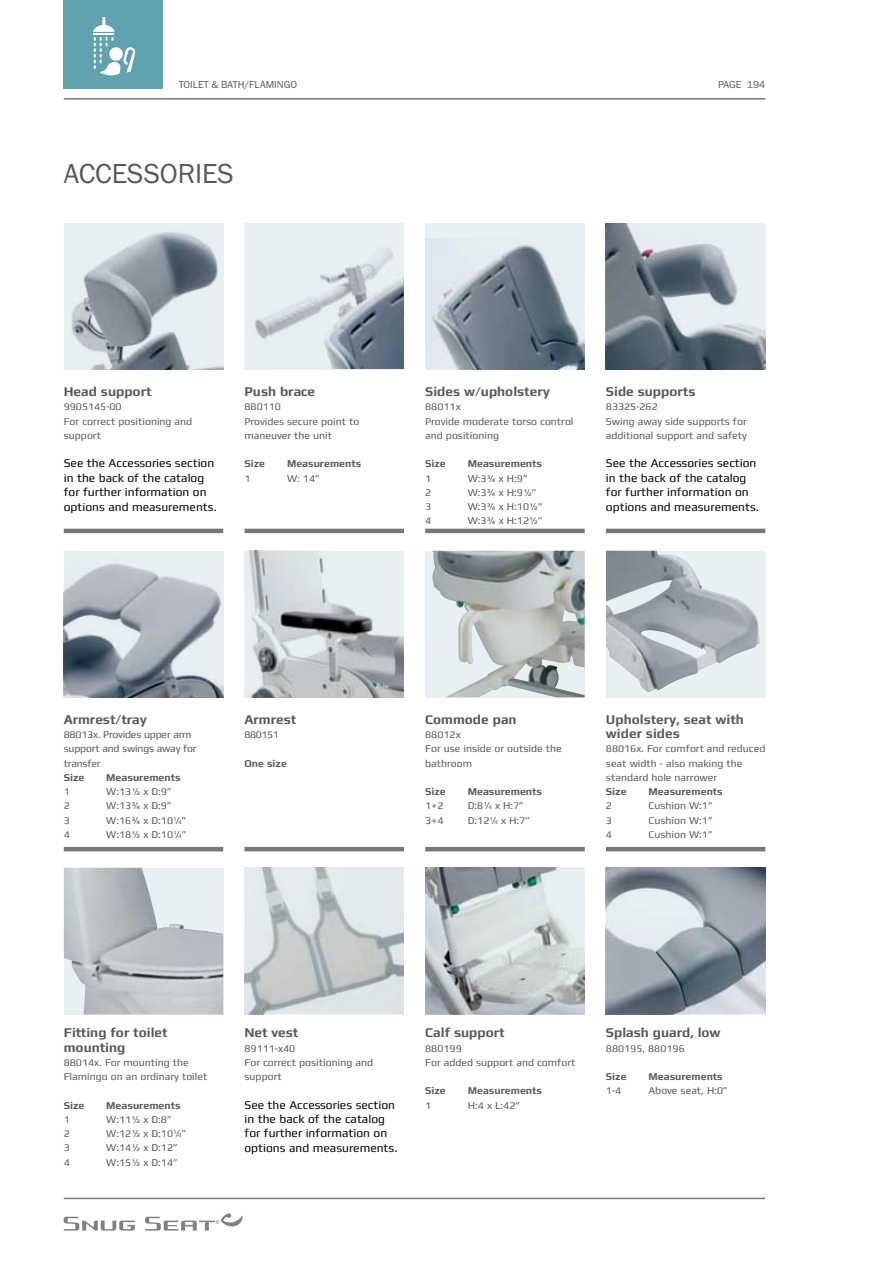
<style>
.page{position:relative;width:893px;height:1263px;background:#fff}
.page>*{position:absolute;margin:0;border:0;box-sizing:border-box;transform-origin:0 0}
.t1{font:28.5px "Franklin Gothic URW Boo";color:#58595b}
.t2{font:700 13.5px/14.2px "Mdd";color:#58595b}
.t3{font:12px/14.4px "Mdd";color:#000}
.t4{font:10.5px/14.2px "Mdd";color:#58595b}
.t5{font:700 10.5px "Mdd";color:#58595b}
.t6{font:10.5px/14.2px "Mdd";letter-spacing:-.02em;color:#58595b}
.t7{font:10.5px "Franklin Gothic URW Boo";color:#58595b}
.s1{font-size:6px}
</style>
<div class="page">
<hr style="left:64px;top:1198px;width:701px;height:1px;background:#77787b">
<hr style="left:64px;top:98px;width:701px;height:2px;background:#77787b">
<div style="left:64px;top:0;width:99px;height:89px;background:#61a2b1"></div>
<svg style="left:93px;top:17px;width:42px;height:59px"></svg>
<div style="left:109px;top:47px;width:14px;height:14px;background:#fff;border-radius:50%"></div>
<svg style="left:64px;top:1217px;width:71px;height:13px"></svg>
<svg style="left:145px;top:1213px;width:98px;height:17px"></svg>
<hr style="left:64px;top:529px;width:159px;height:4px;background:#77787b">
<hr style="left:64px;top:847px;width:159px;height:4px;background:#77787b">
<hr style="left:244px;top:529px;width:160px;height:4px;background:#77787b">
<hr style="left:244px;top:847px;width:160px;height:4px;background:#77787b">
<hr style="left:425px;top:529px;width:160px;height:4px;background:#77787b">
<hr style="left:425px;top:847px;width:160px;height:4px;background:#77787b">
<hr style="left:606px;top:529px;width:159px;height:4px;background:#77787b">
<hr style="left:606px;top:847px;width:159px;height:4px;background:#77787b">
<svg style="left:64px;top:223px;width:159px;height:147px;background:#b2bbc2"></svg>
<svg style="left:64px;top:551px;width:159px;height:146px;background:#abb3bc"></svg>
<svg style="left:244px;top:867px;width:160px;height:147px;background:#ced4d6"></svg>
<svg style="left:244px;top:223px;width:160px;height:147px;background:#cbd3d9"></svg>
<svg style="left:425px;top:551px;width:160px;height:146px;background:#b8bebe"></svg>
<svg style="left:425px;top:867px;width:160px;height:147px;background:#bbc2c4"></svg>
<svg style="left:425px;top:223px;width:160px;height:147px;background:#a1acb6"></svg>
<svg style="left:606px;top:551px;width:159px;height:146px;background:#bdc4ca"></svg>
<svg style="left:606px;top:867px;width:159px;height:147px;background:#9ba4ae"></svg>
<svg style="left:606px;top:223px;width:159px;height:147px;background:#919ca4"></svg>
<svg style="left:64px;top:868px;width:159px;height:146px;background:#c3c9cd"></svg>
<svg style="left:244px;top:551px;width:160px;height:146px;background:#c0c6ca"></svg>
<p class="t7" style="left:179px;top:78px;width:119px">TOILET &amp; BATH/FLAMI NGO</p>
<p class="t7" style="left:718px;top:78px;width:49px">PAGE 194</p>
<h1 class="t1" style="left:64px;top:156px;width:171px">ACCESSORIES</h1>
<p class="t2" style="left:64px;top:384px;width:89px">Head support</p>
<p class="t4" style="left:64px;top:400px;width:130px">9905145-00<br>For correct positioning and support</p>
<p class="t3" style="left:64px;top:456px;width:154px">See the Accessories section in the back of the catalog for further information on options and measurements.</p>
<p class="t2" style="left:244px;top:384px;width:72px">Push brace</p>
<p class="t4" style="left:244px;top:400px;width:116px">880110<br>Provides secure point to maneuver the unit</p>
<p class="t5" style="left:244px;top:458px;width:22px">Size</p>
<p class="t5" style="left:287px;top:458px;width:76px">Measurements</p>
<p class="t4" style="left:244px;top:471px;width:8px">1</p>
<p class="t4" style="left:287px;top:471px;width:34px">W: 14”</p>
<p class="t2" style="left:425px;top:384px;width:126px">Sides w/upholstery</p>
<p class="t4" style="left:425px;top:400px;width:150px">88011x<br>Provide moderate torso control and positioning</p>
<p class="t5" style="left:425px;top:458px;width:22px">Size</p>
<p class="t5" style="left:468px;top:458px;width:76px">Measurements</p>
<p class="t4" style="left:425px;top:471px;width:8px">1</p>
<p class="t4" style="left:468px;top:471px;width:61px">W:3¾ x H:9”</p>
<p class="t4" style="left:425px;top:485px;width:8px">2</p>
<p class="t4" style="left:468px;top:485px;width:70px">W:3¾ x H:9½”</p>
<p class="t4" style="left:425px;top:499px;width:8px">3</p>
<p class="t4" style="left:468px;top:499px;width:76px">W:3¾ x H:10½”</p>
<p class="t4" style="left:425px;top:514px;width:8px">4</p>
<p class="t4" style="left:468px;top:514px;width:76px">W:3¾ x H:12½”</p>
<p class="t2" style="left:606px;top:384px;width:91px">Side supports</p>
<p class="t4" style="left:606px;top:400px;width:143px">83325-262<br>Swing away side supports for additional support and safety</p>
<p class="t3" style="left:606px;top:456px;width:154px">See the Accessories section in the back of the catalog for further information on options and measurements.</p>
<p class="t2" style="left:64px;top:712px;width:85px">Armrest/tray</p>
<p class="t6" style="left:64px;top:727px;width:134px">88013x. Provides upper arm support and swings away for transfer</p>
<p class="t5" style="left:64px;top:772px;width:22px">Size</p>
<p class="t5" style="left:106px;top:772px;width:76px">Measurements</p>
<p class="t4" style="left:64px;top:784px;width:8px">1</p>
<p class="t4" style="left:106px;top:784px;width:67px">W:13½ x D:9”</p>
<p class="t4" style="left:64px;top:799px;width:8px">2</p>
<p class="t4" style="left:106px;top:799px;width:67px">W:13¾ x D:9”</p>
<p class="t4" style="left:64px;top:813px;width:8px">3</p>
<p class="t4" style="left:106px;top:813px;width:82px">W:16¾ x D:10<sup>1</sup>/<span class="s1">4</span>”</p>
<p class="t4" style="left:64px;top:827px;width:8px">4</p>
<p class="t4" style="left:106px;top:827px;width:82px">W:18½ x D:10<sup>1</sup>/<span class="s1">4</span>”</p>
<p class="t2" style="left:244px;top:712px;width:53px">Armrest</p>
<p class="t4" style="left:244px;top:727px;width:36px">880151</p>
<p class="t5" style="left:244px;top:757px;width:44px">One size</p>
<p class="t2" style="left:425px;top:712px;width:93px">Commode pan</p>
<p class="t4" style="left:425px;top:727px;width:138px">88012x<br>For use inside or outside the bathroom</p>
<p class="t5" style="left:425px;top:786px;width:22px">Size</p>
<p class="t5" style="left:468px;top:786px;width:76px">Measurements</p>
<p class="t4" style="left:425px;top:799px;width:20px">1+2</p>
<p class="t4" style="left:468px;top:799px;width:58px">D:8<sup>1</sup>/<span class="s1">4</span> x H:7”</p>
<p class="t4" style="left:425px;top:813px;width:20px">3+4</p>
<p class="t4" style="left:468px;top:813px;width:64px">D:12<sup>1</sup>/<span class="s1">4</span> x H:7”</p>
<p class="t2" style="left:606px;top:712px;width:140px">Upholstery, seat with wider sides</p>
<p class="t4" style="left:606px;top:742px;width:161px">88016x. For comfort and reduced seat width - also making the standard hole narrower</p>
<p class="t5" style="left:606px;top:786px;width:22px">Size</p>
<p class="t5" style="left:648px;top:786px;width:76px">Measurements</p>
<p class="t4" style="left:606px;top:799px;width:8px">2</p>
<p class="t4" style="left:648px;top:799px;width:66px">Cushion W:1”</p>
<p class="t4" style="left:606px;top:813px;width:8px">3</p>
<p class="t4" style="left:648px;top:813px;width:66px">Cushion W:1”</p>
<p class="t4" style="left:606px;top:827px;width:8px">4</p>
<p class="t4" style="left:648px;top:827px;width:66px">Cushion W:1”</p>
<p class="t2" style="left:64px;top:1026px;width:105px">Fitting for toilet mounting</p>
<p class="t4" style="left:64px;top:1055px;width:145px">88014x. For mounting the<br>Flamingo on an ordinary toilet</p>
<p class="t5" style="left:64px;top:1099px;width:22px">Size</p>
<p class="t5" style="left:106px;top:1099px;width:76px">Measurements</p>
<p class="t4" style="left:64px;top:1112px;width:8px">1</p>
<p class="t4" style="left:106px;top:1112px;width:67px">W:11½ x D:8”</p>
<p class="t4" style="left:64px;top:1126px;width:8px">2</p>
<p class="t4" style="left:106px;top:1126px;width:82px">W:12½ x D:10<sup>1</sup>/<span class="s1">4</span>”</p>
<p class="t4" style="left:64px;top:1141px;width:8px">3</p>
<p class="t4" style="left:106px;top:1141px;width:73px">W:14½ x D:12”</p>
<p class="t4" style="left:64px;top:1155px;width:8px">4</p>
<p class="t4" style="left:106px;top:1155px;width:73px">W:15½ x D:14”</p>
<p class="t2" style="left:244px;top:1026px;width:55px">Net vest</p>
<p class="t4" style="left:244px;top:1041px;width:130px">89111-x40<br>For correct positioning and support</p>
<p class="t3" style="left:244px;top:1097px;width:154px">See the Accessories section in the back of the catalog for further information on options and measurements.</p>
<p class="t2" style="left:425px;top:1026px;width:81px">Calf support</p>
<p class="t4" style="left:425px;top:1041px;width:152px">880199<br>For added support and comfort</p>
<p class="t5" style="left:425px;top:1085px;width:22px">Size</p>
<p class="t5" style="left:468px;top:1085px;width:76px">Measurements</p>
<p class="t4" style="left:425px;top:1098px;width:8px">1</p>
<p class="t4" style="left:468px;top:1098px;width:54px">H:4 x L:42”</p>
<p class="t2" style="left:606px;top:1026px;width:116px">Splash guard, low</p>
<p class="t4" style="left:606px;top:1041px;width:80px">880195, 880196</p>
<p class="t5" style="left:606px;top:1071px;width:22px">Size</p>
<p class="t5" style="left:648px;top:1071px;width:76px">Measurements</p>
<p class="t4" style="left:606px;top:1084px;width:17px">1-4</p>
<p class="t4" style="left:648px;top:1084px;width:81px">Above seat, H:0”</p>
</div>
